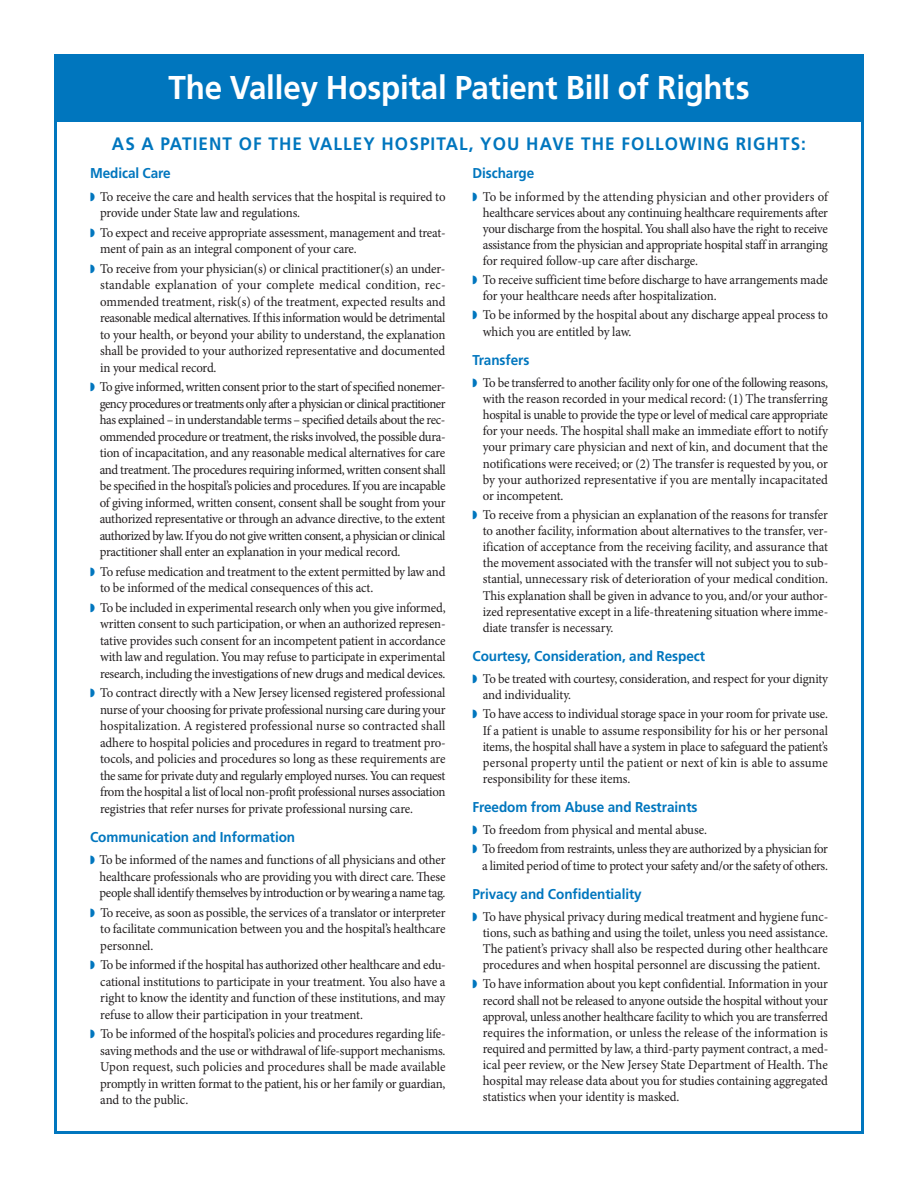
<style>
.page{position:relative;width:918px;height:1188px;background:#fff}
.page>*{position:absolute;margin:0;border:0;box-sizing:border-box;transform-origin:0 0}
.t1{font:700 33px "Frutiger LT Std";letter-spacing:-.005em;color:#fff;scale:.95 1}
.t2{font:700 18px "Frutiger LT Std";letter-spacing:.065em;color:#0076be;scale:.95 1}
.t3{font:700 14.25px "Frutiger LT Std";letter-spacing:-.005em;color:#0076be;scale:.95 1}
.t4{font:13.5px/16.5px "Minion Pro";letter-spacing:-.015em;color:#231f20;text-align:justify;scale:.95 1}
.s1{color:#0076be}
</style>
<div class="page">
<div style="left:54px;top:54px;width:810px;height:68px;background:#0076be"></div>
<p class="t1" style="left:168px;top:74px;width:613px">The Valley Hospital Patient Bill of Rights</p>
<p class="t2" style="left:112px;top:136px;width:732px">AS A PATIENT OF THE VALLEY HOSPITAL, YOU HAVE THE FOLLOWING RIGHTS:</p>
<p class="t3" style="left:90px;top:168px;width:87px">Medical Care</p>
<p class="t4" style="left:100px;top:189px;width:365px;text-indent:-10px"><span class="s1">◗</span> To receive the care and health services that the hospital is required to provide under State law and regulations.</p>
<p class="t4" style="left:100px;top:225px;width:365px;text-indent:-10px"><span class="s1">◗</span> To expect and receive appropriate assessment, management and treat&shy;ment of pain as an integral component of your care.</p>
<p class="t4" style="left:100px;top:261px;width:365px;text-indent:-10px"><span class="s1">◗</span> To receive from your physician(s) or clinical practitioner(s) an under&shy;standable explanation of your complete medical condition, rec&shy;ommended treatment, risk(s) of the treatment, expected results and reasonable medical alternatives. If this information would be detrimental to your health, or beyond your ability to understand, the explanation shall be provided to your authorized representative and documented in your medical record.</p>
<p class="t4" style="left:100px;top:380px;width:366px;text-indent:-10px"><span class="s1">◗</span> To give informed, written consent prior to the start of specified nonemer&shy;gency procedures or treatments only after a physician or clinical practitioner has explained – in understandable terms – specified details about the rec&shy;ommended procedure or treatment, the risks involved, the possible dura&shy;tion of incapacitation, and any reasonable medical alternatives for care and treatment. The procedures requiring informed, written consent shall be specified in the hospital’s policies and procedures. If you are incapable of giving informed, written consent, consent shall be sought from your authorized representative or through an advance directive, to the extent authorized by law. If you do not give written consent, a physician or clinical practitioner shall enter an explanation in your medical record.</p>
<p class="t4" style="left:100px;top:564px;width:365px;text-indent:-10px"><span class="s1">◗</span> To refuse medication and treatment to the extent permitted by law and to be informed of the medical consequences of this act.</p>
<p class="t4" style="left:100px;top:600px;width:365px;text-indent:-10px"><span class="s1">◗</span> To be included in experimental research only when you give informed, written consent to such participation, or when an authorized represen&shy;tative provides such consent for an incompetent patient in accordance with law and regulation. You may refuse to participate in experimental research, including the investigations of new drugs and medical devices.</p>
<p class="t4" style="left:100px;top:686px;width:365px;text-indent:-10px"><span class="s1">◗</span> To contract directly with a New Jersey licensed registered professional nurse of your choosing for private professional nursing care during your hospitalization. A registered professional nurse so contracted shall adhere to hospital policies and procedures in regard to treatment pro&shy;tocols, and policies and procedures so long as these requirements are the same for private duty and regularly employed nurses. You can request from the hospital a list of local non-profit professional nurses association registries that refer nurses for private professional nursing care.</p>
<p class="t3" style="left:90px;top:831px;width:218px">Communication and Information</p>
<p class="t4" style="left:100px;top:853px;width:366px;text-indent:-10px"><span class="s1">◗</span> To be informed of the names and functions of all physicians and other healthcare professionals who are providing you with direct care. These people shall identify themselves by introduction or by wearing a name tag.</p>
<p class="t4" style="left:100px;top:906px;width:365px;text-indent:-10px"><span class="s1">◗</span> To receive, as soon as possible, the services of a translator or interpreter to facilitate communication between you and the hospital’s healthcare personnel.</p>
<p class="t4" style="left:100px;top:958px;width:365px;text-indent:-10px"><span class="s1">◗</span> To be informed if the hospital has authorized other healthcare and edu&shy;cational institutions to participate in your treatment. You also have a right to know the identity and function of these institutions, and may refuse to allow their participation in your treatment.</p>
<p class="t4" style="left:100px;top:1027px;width:365px;text-indent:-10px"><span class="s1">◗</span> To be informed of the hospital’s policies and procedures regarding life&shy;saving methods and the use or withdrawal of life-support mechanisms.<br>Upon request, such policies and procedures shall be made available promptly in written format to the patient, his or her family or guardian, and to the public.</p>
<p class="t3" style="left:473px;top:168px;width:67px">Discharge</p>
<p class="t4" style="left:483px;top:189px;width:365px;text-indent:-10px"><span class="s1">◗</span> To be informed by the attending physician and other providers of healthcare services about any continuing healthcare requirements after your discharge from the hospital. You shall also have the right to receive assistance from the physician and appropriate hospital staff in arranging for required follow-up care after discharge.</p>
<p class="t4" style="left:483px;top:273px;width:365px;text-indent:-10px"><span class="s1">◗</span> To receive sufficient time before discharge to have arrangements made for your healthcare needs after hospitalization.</p>
<p class="t4" style="left:483px;top:308px;width:365px;text-indent:-10px"><span class="s1">◗</span> To be informed by the hospital about any discharge appeal process to which you are entitled by law.</p>
<p class="t3" style="left:473px;top:354px;width:61px">Transfers</p>
<p class="t4" style="left:483px;top:376px;width:365px;text-indent:-10px"><span class="s1">◗</span> To be transferred to another facility only for one of the following reasons, with the reason recorded in your medical record: (1) The transferring hospital is unable to provide the type or level of medical care appropriate for your needs. The hospital shall make an immediate effort to notify your primary care physician and next of kin, and document that the notifications were received; or (2) The transfer is requested by you, or by your authorized representative if you are mentally incapacitated or incompetent.</p>
<p class="t4" style="left:483px;top:508px;width:365px;text-indent:-10px"><span class="s1">◗</span> To receive from a physician an explanation of the reasons for transfer to another facility, information about alternatives to the transfer, ver&shy;ification of acceptance from the receiving facility, and assurance that the movement associated with the transfer will not subject you to sub&shy;stantial, unnecessary risk of deterioration of your medical condition.<br>This explanation shall be given in advance to you, and/or your author&shy;ized representative except in a life-threatening situation where imme&shy;diate transfer is necessary.</p>
<p class="t3" style="left:473px;top:650px;width:246px">Courtesy, Consideration, and Respect</p>
<p class="t4" style="left:483px;top:672px;width:365px;text-indent:-10px"><span class="s1">◗</span> To be treated with courtesy, consideration, and respect for your dignity and individuality.</p>
<p class="t4" style="left:483px;top:707px;width:365px;text-indent:-10px"><span class="s1">◗</span> To have access to individual storage space in your room for private use.<br>If a patient is unable to assume responsibility for his or her personal items, the hospital shall have a system in place to safeguard the patient’s personal property until the patient or next of kin is able to assume responsibility for these items.</p>
<p class="t3" style="left:473px;top:801px;width:238px">Freedom from Abuse and Restraints</p>
<p class="t4" style="left:473px;top:823px;width:248px"><span class="s1">◗</span> To freedom from physical and mental abuse.</p>
<p class="t4" style="left:473px;top:842px;width:376px;text-align:right"><span class="s1">◗</span> To freedom from restraints, unless they are authorized by a physician for a limited period of time to protect your safety and/or the safety of others.</p>
<p class="t3" style="left:473px;top:888px;width:180px">Privacy and Confidentiality</p>
<p class="t4" style="left:483px;top:910px;width:365px;text-indent:-10px"><span class="s1">◗</span> To have physical privacy during medical treatment and hygiene func&shy;tions, such as bathing and using the toilet, unless you need assistance.<br>The patient’s privacy shall also be respected during other healthcare procedures and when hospital personnel are discussing the patient.</p>
<p class="t4" style="left:483px;top:977px;width:365px;text-indent:-10px"><span class="s1">◗</span> To have information about you kept confidential. Information in your record shall not be released to anyone outside the hospital without your approval, unless another healthcare facility to which you are transferred requires the information, or unless the release of the information is required and permitted by law, a third-party payment contract, a med&shy;ical peer review, or the New Jersey State Department of Health. The hospital may release data about you for studies containing aggregated statistics when your identity is masked.</p>
</div>
